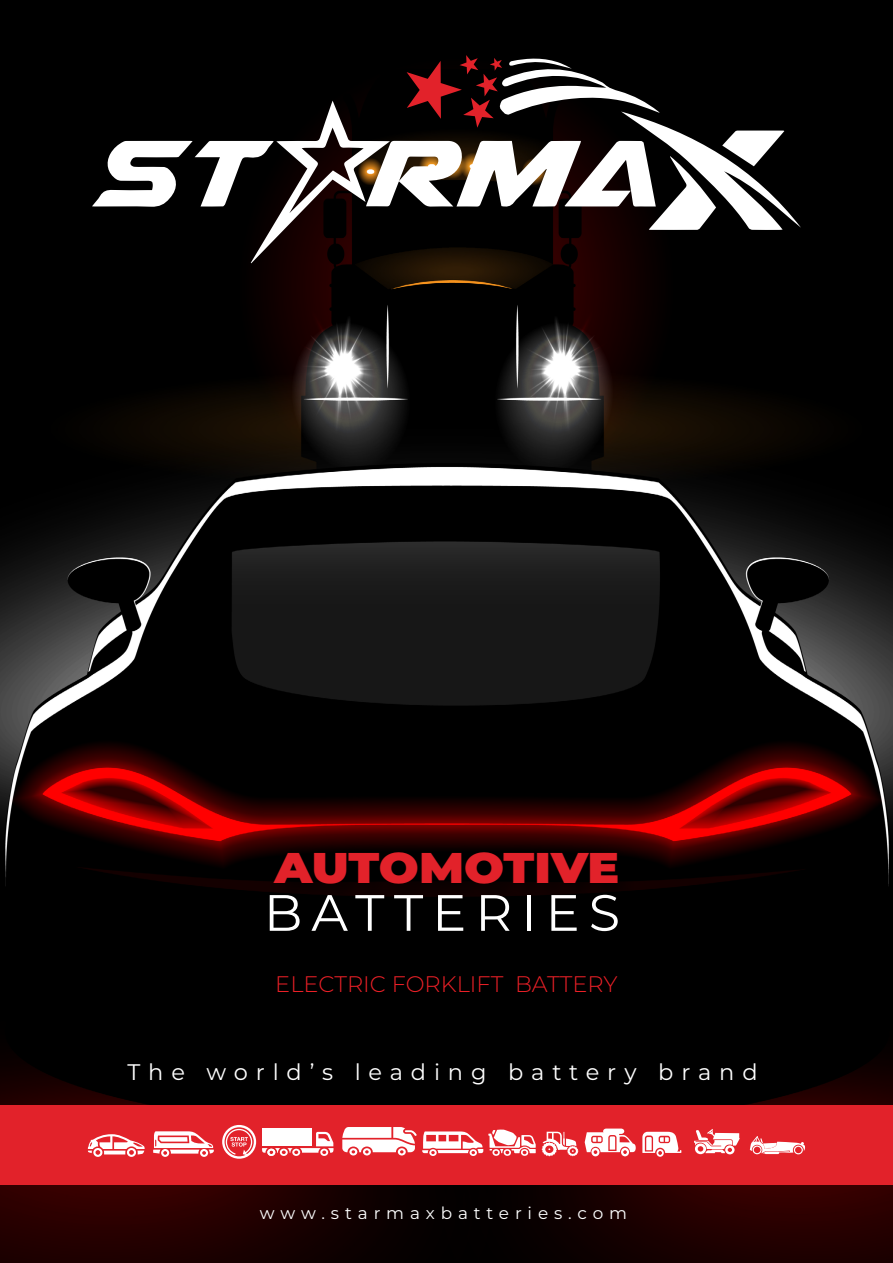
<style>
.page{position:relative;width:893px;height:1263px;background:#fff}
.page>*{position:absolute;margin:0;border:0;box-sizing:border-box;transform-origin:0 0}
.t1{font:51px "Montserrat";letter-spacing:.175em;color:#fff}
.t2{font:900 42.9px "Montserrat";letter-spacing:-.01em;color:#e2222a;scale:1.1 1}
.t3{font:22.5px "Montserrat";letter-spacing:.35em;color:#fff}
.t4{font:300 22.5px "Montserrat";color:#eb2027}
.t5{font:16.8px "Montserrat";letter-spacing:.35em;color:#fff}
</style>
<div class="page">
<img style="left:0;top:0;width:893px;height:1263px">
<svg style="left:92px;top:55px;width:709px;height:208px"></svg>
<div style="left:0;top:1105px;width:893px;height:80px;background:#e2222a"></div>
<svg style="left:694px;top:1129px;width:46px;height:25px"></svg>
<svg style="left:750px;top:1136px;width:55px;height:18px"></svg>
<svg style="left:642px;top:1132px;width:39px;height:25px"></svg>
<svg style="left:585px;top:1128px;width:51px;height:28px"></svg>
<svg style="left:542px;top:1132px;width:36px;height:24px"></svg>
<div style="left:262px;top:1128px;width:50px;height:18px;background:#fff"></div>
<svg style="left:262px;top:1132px;width:72px;height:24px"></svg>
<svg style="left:342px;top:1127px;width:194px;height:29px"></svg>
<svg style="left:153px;top:1131px;width:61px;height:26px"></svg>
<svg style="left:88px;top:1134px;width:57px;height:23px"></svg>
<div style="left:222px;top:1125px;width:34px;height:34px;border:2px solid #fff;border-radius:50%"></div>
<svg style="left:226px;top:1129px;width:26px;height:26px"></svg>
<img style="left:262px;top:835px;width:388px;height:40px">
<img style="left:253px;top:875px;width:406px;height:99px">
<div style="left:263px;top:961px;width:386px;height:94px;background:#000"></div>
<h2 class="t2" style="left:275px;top:835px;width:315px">AUTOMOTIVE</h2>
<h1 class="t1" style="left:264px;top:878px;width:358px">BATTERIES</h1>
<p class="t4" style="left:275px;top:969px;width:344px">ELECTRIC FORKLIFT BATTERY</p>
<p class="t3" style="left:127px;top:1057px;width:632px">The world’s leading battery brand</p>
<p class="t5" style="left:260px;top:1201px;width:369px">www.starmaxbatteries.com</p>
</div>
